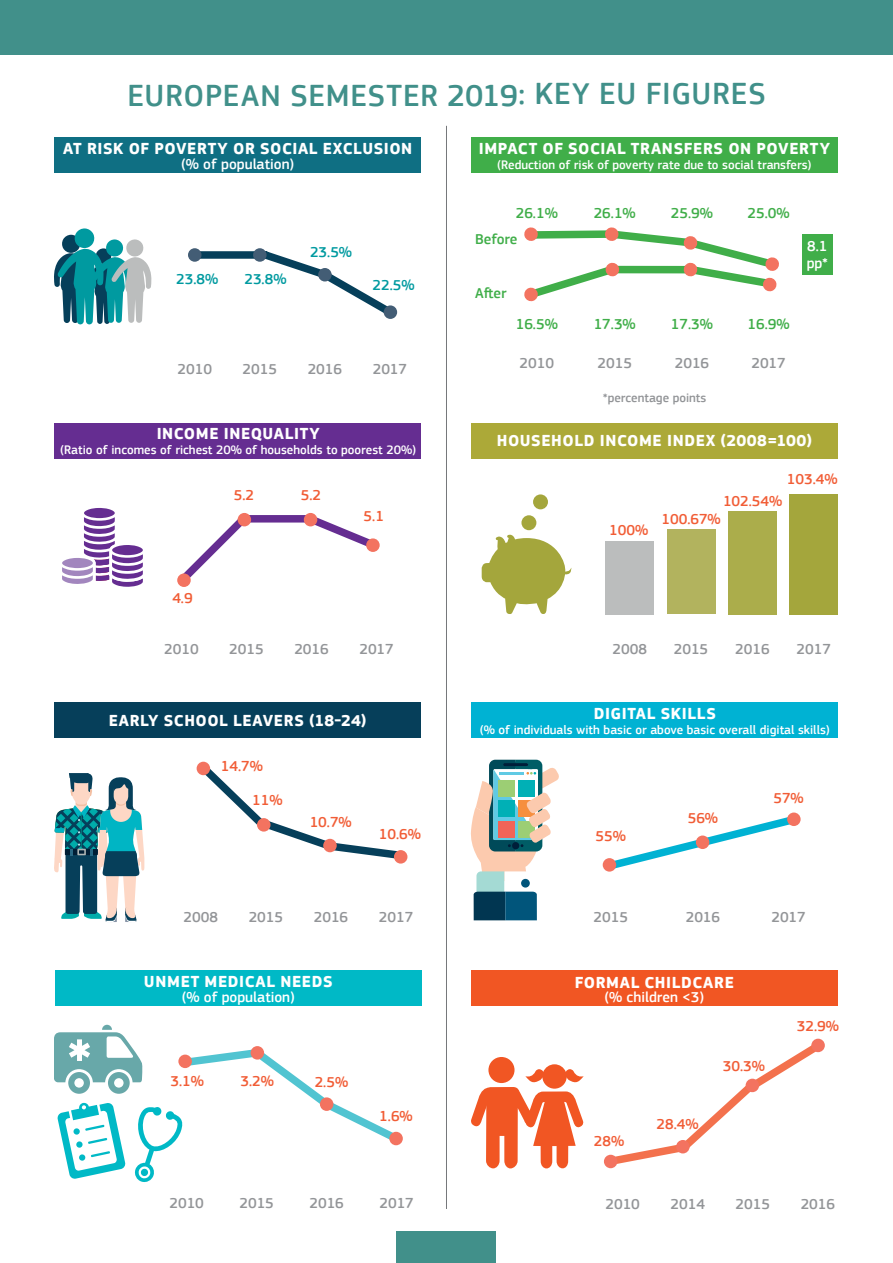
<style>
.page{position:relative;width:893px;height:1263px;background:#fff}
.page>*{position:absolute;margin:0;border:0;box-sizing:border-box;transform-origin:0 0}
.t1{font:500 31.5px "EC Square Sans Pro";letter-spacing:.025em;color:#41908a}
.t2{font:700 16.5px "EC Square Sans Pro";letter-spacing:.035em;color:#fff}
.t3{font:500 15px "EC Square Sans Pro";color:#939598}
.t4{font:500 15px "EC Square Sans Pro";color:#f15d36}
.t5{font:500 15px "EC Square Sans Pro";color:#40ae49}
.t6{font:500 15px/16.5px "EC Square Sans Pro";color:#fff}
.t7{font:500 15px "EC Square Sans Pro";color:#009aa0}
.t8{font:500 12.75px "EC Square Sans Pro";color:#fff}
.t9{font:500 12.75px "EC Square Sans Pro";color:#939598}
</style>
<div class="page">
<div style="left:0;top:0;width:893px;height:54px;background:#41908a"></div>
<hr style="left:446px;top:126px;width:1px;height:1083px;background:#76787b">
<div style="left:471px;top:423px;width:367px;height:35px;background:#aca938"></div>
<div style="left:728px;top:511px;width:48px;height:103px;background:#abad4b"></div>
<div style="left:790px;top:494px;width:48px;height:120px;background:#a4a63c"></div>
<div style="left:606px;top:541px;width:48px;height:73px;background:#bbbdbd"></div>
<svg style="left:482px;top:534px;width:90px;height:80px"></svg>
<div style="left:521px;top:515px;width:15px;height:15px;background:#a4a63c;border-radius:50%"></div>
<div style="left:533px;top:494px;width:15px;height:15px;background:#a4a63c;border-radius:50%"></div>
<div style="left:55px;top:971px;width:367px;height:35px;background:#00b9c6"></div>
<svg style="left:54px;top:1025px;width:349px;height:157px"></svg>
<div style="left:470px;top:971px;width:367px;height:35px;background:#f15623"></div>
<svg style="left:603px;top:1038px;width:222px;height:131px"></svg>
<div style="left:811px;top:1039px;width:14px;height:13px;background:#f37360;border-radius:50%"></div>
<div style="left:746px;top:1079px;width:13px;height:13px;background:#f37360;border-radius:50%"></div>
<div style="left:676px;top:1140px;width:14px;height:13px;background:#f37360;border-radius:50%"></div>
<div style="left:604px;top:1155px;width:13px;height:13px;background:#f37360;border-radius:50%"></div>
<div style="left:488px;top:1057px;width:26px;height:26px;background:#f15623;border-radius:50%"></div>
<svg style="left:471px;top:1064px;width:113px;height:104px"></svg>
<svg style="left:470px;top:760px;width:89px;height:160px"></svg>
<hr style="left:500px;top:772px;width:24px;height:2px;background:#60cae4">
<div style="left:471px;top:702px;width:367px;height:36px;background:#00b2d3"></div>
<svg style="left:602px;top:817px;width:198px;height:53px"></svg>
<div style="left:696px;top:835px;width:13px;height:14px;background:#f37360;border-radius:50%"></div>
<div style="left:787px;top:812px;width:14px;height:14px;background:#f37360;border-radius:50%"></div>
<div style="left:603px;top:858px;width:13px;height:14px;background:#f37360;border-radius:50%"></div>
<div style="left:397px;top:1231px;width:99px;height:32px;background:#41908a"></div>
<div style="left:54px;top:138px;width:367px;height:35px;background:#0f6f83"></div>
<svg style="left:188px;top:248px;width:210px;height:71px"></svg>
<div style="left:318px;top:268px;width:14px;height:13px;background:#435d75;border-radius:50%"></div>
<div style="left:253px;top:248px;width:14px;height:14px;background:#435d75;border-radius:50%"></div>
<div style="left:188px;top:248px;width:13px;height:14px;background:#435d75;border-radius:50%"></div>
<svg style="left:54px;top:228px;width:98px;height:96px"></svg>
<div style="left:471px;top:138px;width:367px;height:35px;background:#40ae49"></div>
<div style="left:802px;top:234px;width:30px;height:40px;background:#40ae49"></div>
<div style="left:54px;top:702px;width:367px;height:36px;background:#063f5a"></div>
<svg style="left:54px;top:773px;width:91px;height:149px"></svg>
<svg style="left:196px;top:761px;width:210px;height:102px"></svg>
<div style="left:257px;top:818px;width:14px;height:13px;background:#f37360;border-radius:50%"></div>
<div style="left:323px;top:839px;width:14px;height:13px;background:#f37360;border-radius:50%"></div>
<div style="left:394px;top:850px;width:13px;height:13px;background:#f37360;border-radius:50%"></div>
<div style="left:197px;top:762px;width:13px;height:13px;background:#f37360;border-radius:50%"></div>
<div style="left:54px;top:423px;width:367px;height:35px;background:#652d91"></div>
<svg style="left:178px;top:513px;width:201px;height:73px"></svg>
<div style="left:238px;top:513px;width:13px;height:13px;background:#f37360;border-radius:50%"></div>
<div style="left:304px;top:513px;width:13px;height:13px;background:#f37360;border-radius:50%"></div>
<div style="left:366px;top:538px;width:14px;height:14px;background:#f37360;border-radius:50%"></div>
<div style="left:177px;top:573px;width:14px;height:14px;background:#f37360;border-radius:50%"></div>
<svg style="left:62px;top:508px;width:81px;height:79px"></svg>
<div style="left:384px;top:305px;width:13px;height:14px;background:#435d75;border-radius:50%"></div>
<div style="left:389px;top:1132px;width:14px;height:13px;background:#f37360;border-radius:50%"></div>
<div style="left:667px;top:530px;width:48px;height:84px;background:#b2b35e"></div>
<svg style="left:524px;top:227px;width:255px;height:75px"></svg>
<h1 class="t1" style="left:127px;top:77px;width:640px">EUROPEAN SEMESTER 2019: KEY EU FIGURES</h1>
<p class="t2" style="left:63px;top:139px;width:351px">AT RISK OF POVERTY OR SOCIAL EXCLUSION</p>
<p class="t6" style="left:181px;top:156px;width:115px">(% of population)</p>
<p class="t2" style="left:479px;top:139px;width:353px">IMPACT OF SOCIAL TRANSFERS ON POVERTY</p>
<p class="t8" style="left:497px;top:157px;width:316px">(Reduction of risk of poverty rate due to social transfers)</p>
<p class="t5" style="left:516px;top:204px;width:44px">26.1%</p>
<p class="t5" style="left:594px;top:204px;width:44px">26.1%</p>
<p class="t5" style="left:671px;top:204px;width:44px">25.9%</p>
<p class="t5" style="left:747px;top:204px;width:44px">25.0%</p>
<p class="t7" style="left:310px;top:243px;width:44px">23.5%</p>
<p class="t5" style="left:475px;top:230px;width:44px">Before</p>
<p class="t6" style="left:807px;top:238px;width:23px">8.1 pp*</p>
<p class="t7" style="left:176px;top:270px;width:44px">23.8%</p>
<p class="t7" style="left:244px;top:270px;width:44px">23.8%</p>
<p class="t7" style="left:372px;top:276px;width:44px">22.5%</p>
<p class="t5" style="left:475px;top:284px;width:33px">After</p>
<p class="t5" style="left:516px;top:315px;width:44px">16.5%</p>
<p class="t5" style="left:594px;top:315px;width:44px">17.3%</p>
<p class="t5" style="left:671px;top:315px;width:44px">17.3%</p>
<p class="t5" style="left:747px;top:315px;width:44px">16.9%</p>
<p class="t3" style="left:178px;top:360px;width:36px">2010</p>
<p class="t3" style="left:373px;top:360px;width:36px">2017</p>
<p class="t3" style="left:308px;top:360px;width:36px">2016</p>
<p class="t3" style="left:243px;top:360px;width:36px">2015</p>
<p class="t3" style="left:520px;top:355px;width:36px">2010</p>
<p class="t3" style="left:597px;top:355px;width:36px">2015</p>
<p class="t3" style="left:675px;top:355px;width:36px">2016</p>
<p class="t3" style="left:751px;top:355px;width:36px">2017</p>
<p class="t9" style="left:603px;top:390px;width:105px">*percentage points</p>
<p class="t2" style="left:157px;top:424px;width:165px">INCOME INEQUALITY</p>
<p class="t8" style="left:60px;top:442px;width:357px">(Ratio of incomes of richest 20% of households to poorest 20%)</p>
<p class="t2" style="left:497px;top:430px;width:317px">HOUSEHOLD INCOME INDEX (2008=100)</p>
<p class="t4" style="left:787px;top:471px;width:52px">103.4%</p>
<p class="t4" style="left:234px;top:486px;width:22px">5.2</p>
<p class="t4" style="left:301px;top:486px;width:22px">5.2</p>
<p class="t4" style="left:723px;top:492px;width:61px">102.54%</p>
<p class="t4" style="left:364px;top:507px;width:22px">5.1</p>
<p class="t4" style="left:609px;top:522px;width:41px">100%</p>
<p class="t4" style="left:661px;top:510px;width:61px">100.67%</p>
<p class="t4" style="left:172px;top:589px;width:22px">4.9</p>
<p class="t3" style="left:164px;top:640px;width:36px">2010</p>
<p class="t3" style="left:229px;top:640px;width:36px">2015</p>
<p class="t3" style="left:294px;top:640px;width:36px">2016</p>
<p class="t3" style="left:359px;top:640px;width:36px">2017</p>
<p class="t3" style="left:674px;top:640px;width:36px">2015</p>
<p class="t3" style="left:613px;top:640px;width:36px">2008</p>
<p class="t3" style="left:797px;top:640px;width:36px">2017</p>
<p class="t3" style="left:735px;top:640px;width:36px">2016</p>
<p class="t2" style="left:109px;top:710px;width:259px">EARLY SCHOOL LEAVERS (18-24)</p>
<p class="t2" style="left:594px;top:704px;width:124px">DIGITAL SKILLS</p>
<p class="t8" style="left:480px;top:722px;width:352px">(% of individuals with basic or above basic overall digital skills)</p>
<p class="t4" style="left:221px;top:757px;width:44px">14.7%</p>
<p class="t4" style="left:252px;top:791px;width:32px">11%</p>
<p class="t4" style="left:773px;top:790px;width:32px">57%</p>
<p class="t4" style="left:310px;top:813px;width:44px">10.7%</p>
<p class="t4" style="left:379px;top:825px;width:44px">10.6%</p>
<p class="t4" style="left:596px;top:827px;width:32px">55%</p>
<p class="t4" style="left:688px;top:810px;width:32px">56%</p>
<p class="t3" style="left:184px;top:908px;width:36px">2008</p>
<p class="t3" style="left:249px;top:908px;width:36px">2015</p>
<p class="t3" style="left:314px;top:908px;width:36px">2016</p>
<p class="t3" style="left:379px;top:908px;width:36px">2017</p>
<p class="t3" style="left:594px;top:908px;width:36px">2015</p>
<p class="t3" style="left:686px;top:908px;width:36px">2016</p>
<p class="t3" style="left:771px;top:908px;width:36px">2017</p>
<p class="t2" style="left:144px;top:972px;width:190px">UNMET MEDICAL NEEDS</p>
<p class="t6" style="left:182px;top:989px;width:115px">(% of population)</p>
<p class="t2" style="left:575px;top:972px;width:161px">FORMAL CHILDCARE</p>
<p class="t6" style="left:604px;top:989px;width:101px">(% children &lt;3)</p>
<p class="t4" style="left:797px;top:1017px;width:44px">32.9%</p>
<p class="t4" style="left:723px;top:1057px;width:44px">30.3%</p>
<p class="t4" style="left:170px;top:1072px;width:35px">3.1%</p>
<p class="t4" style="left:241px;top:1072px;width:35px">3.2%</p>
<p class="t4" style="left:315px;top:1073px;width:35px">2.5%</p>
<p class="t4" style="left:379px;top:1107px;width:35px">1.6%</p>
<p class="t4" style="left:657px;top:1115px;width:44px">28.4%</p>
<p class="t4" style="left:594px;top:1132px;width:32px">28%</p>
<p class="t3" style="left:169px;top:1194px;width:36px">2010</p>
<p class="t3" style="left:239px;top:1194px;width:36px">2015</p>
<p class="t3" style="left:309px;top:1194px;width:36px">2016</p>
<p class="t3" style="left:379px;top:1194px;width:36px">2017</p>
<p class="t3" style="left:605px;top:1195px;width:36px">2010</p>
<p class="t3" style="left:801px;top:1195px;width:36px">2016</p>
<p class="t3" style="left:670px;top:1195px;width:36px">2014</p>
<p class="t3" style="left:736px;top:1195px;width:36px">2015</p>
</div>
